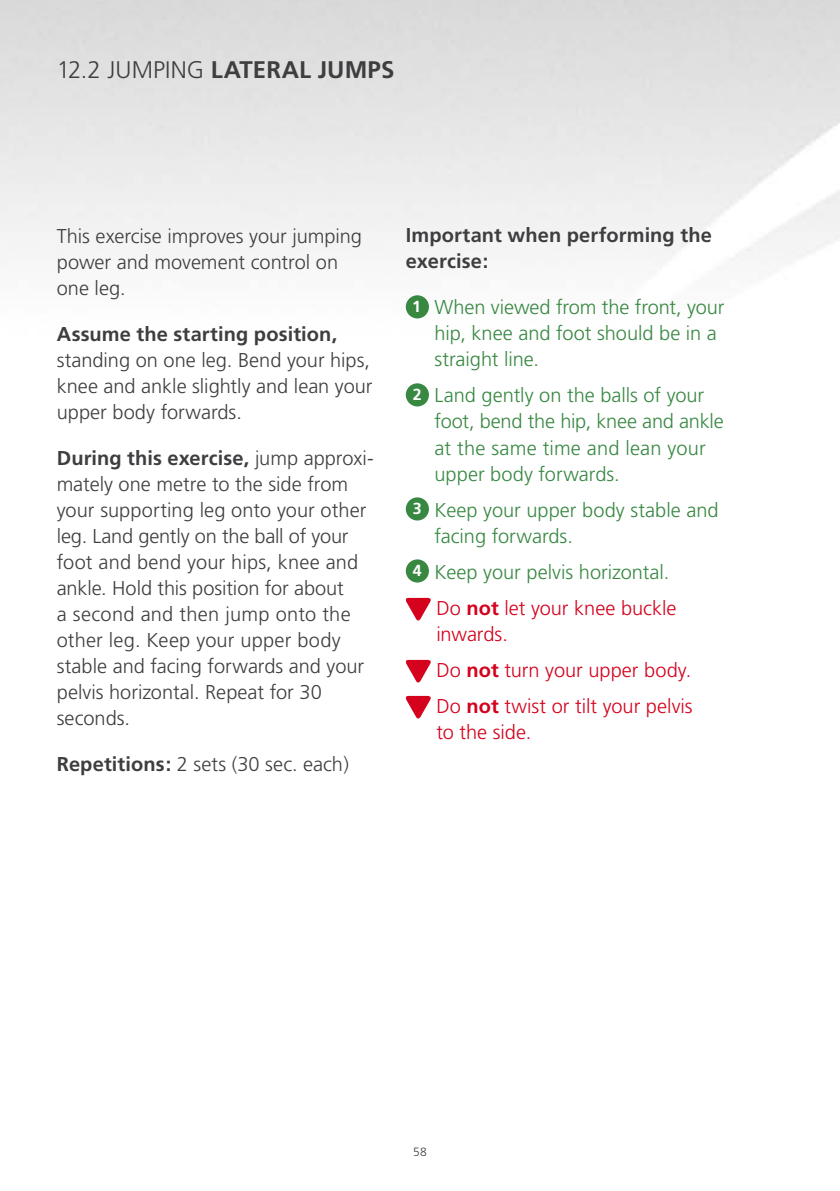
<style>
.page{position:relative;width:840px;height:1191px;background:#fff}
.page>*{position:absolute;margin:0;border:0;box-sizing:border-box;transform-origin:0 0}
.t1{font:700 24px "Frutiger";color:#3e3d40}
.t2{font:300 24px "Frutiger";color:#3e3d40}
.t3{font:300 20px/26px "Frutiger";color:#3e3d40}
.t4{font:300 20px/26px "Frutiger";letter-spacing:-.005em;color:#388842}
.t5{font:300 20px/36px "Frutiger";letter-spacing:-.005em;color:#d4021d}
.t6{font:700 20px/26px "Frutiger";letter-spacing:.005em;color:#3e3d40}
.t7{font:300 12px "Frutiger";color:#3e3d40}
.s1{font-weight:700}
.s2{font-weight:700;font-size:16px;color:#fff}
.s3{color:#d4021d}
.s4{font-weight:700;color:#d4021d}
</style>
<div class="page">
<img style="left:0;top:0;width:839px;height:696px">
<div style="left:405px;top:295px;width:23px;height:23px;background:#388842;border-radius:50%"></div>
<div style="left:405px;top:383px;width:23px;height:23px;background:#388842;border-radius:50%"></div>
<div style="left:405px;top:497px;width:23px;height:23px;background:#388842;border-radius:50%"></div>
<div style="left:405px;top:559px;width:23px;height:23px;background:#388842;border-radius:50%"></div>
<svg style="left:404px;top:598px;width:28px;height:25px"></svg>
<svg style="left:404px;top:660px;width:28px;height:25px"></svg>
<svg style="left:405px;top:696px;width:26px;height:23px"></svg>
<p class="t2" style="left:57px;top:56px;width:109px">12.2 JUMPING</p>
<p class="t1" style="left:211px;top:55px;width:182px">LATERAL JUM PS</p>
<p class="t3" style="left:57px;top:223px;width:306px">This exercise improves your jumping power and movement control on one leg.</p>
<p class="t6" style="left:57px;top:320px;width:282px">Assume the starting position,</p>
<p class="t3" style="left:57px;top:347px;width:317px">standing on one leg. Bend your hips, knee and ankle slightly and lean your upper body forwards.</p>
<p class="t3" style="left:57px;top:445px;width:318px"><span class="s1">During this exercise,</span> jump approxi&shy;mately one metre to the side from your supporting leg onto your other leg. Land gently on the ball of your foot and bend your hips, knee and ankle. Hold this position for about<br>a second and then jump onto the other leg. Keep your upper body stable and facing forwards and your pelvis horizontal. Repeat for 30 seconds.</p>
<p class="t3" style="left:57px;top:751px;width:293px"><span class="s1">Repetitions:</span> 2 sets (30 sec. each)</p>
<p class="t6" style="left:405px;top:222px;width:307px">Important when performing the exercise:</p>
<p class="t4" style="left:434px;top:294px;width:291px;text-indent:-22px"><span class="s2">1</span> When viewed from the front, your hip, knee and foot should be in a straight line.</p>
<p class="t4" style="left:434px;top:382px;width:290px;text-indent:-22px"><span class="s2">2</span> Land gently on the balls of your foot, bend the hip, knee and ankle at the same time and lean your upper body forwards.</p>
<p class="t4" style="left:434px;top:496px;width:285px;text-indent:-22px"><span class="s2">3</span> Keep your upper body stable and facing forwards.</p>
<p class="t4" style="left:436px;top:553px;width:241px;line-height:36px;text-indent:-23px"><span class="s2">4</span> Keep your pelvis horizontal.<br><span class="s3">Do</span> <span class="s4">not</span> <span class="s3">let your knee buckle</span></p>
<p class="t5" style="left:436px;top:615px;width:258px">inwards.<br>Do <span class="s1">not</span> turn your upper body.<br>Do <span class="s1">not</span> twist or tilt your pelvis</p>
<p class="t5" style="left:436px;top:713px;width:96px">to the side.</p>
<p class="t7" style="left:413px;top:1144px;width:15px">58</p>
</div>
